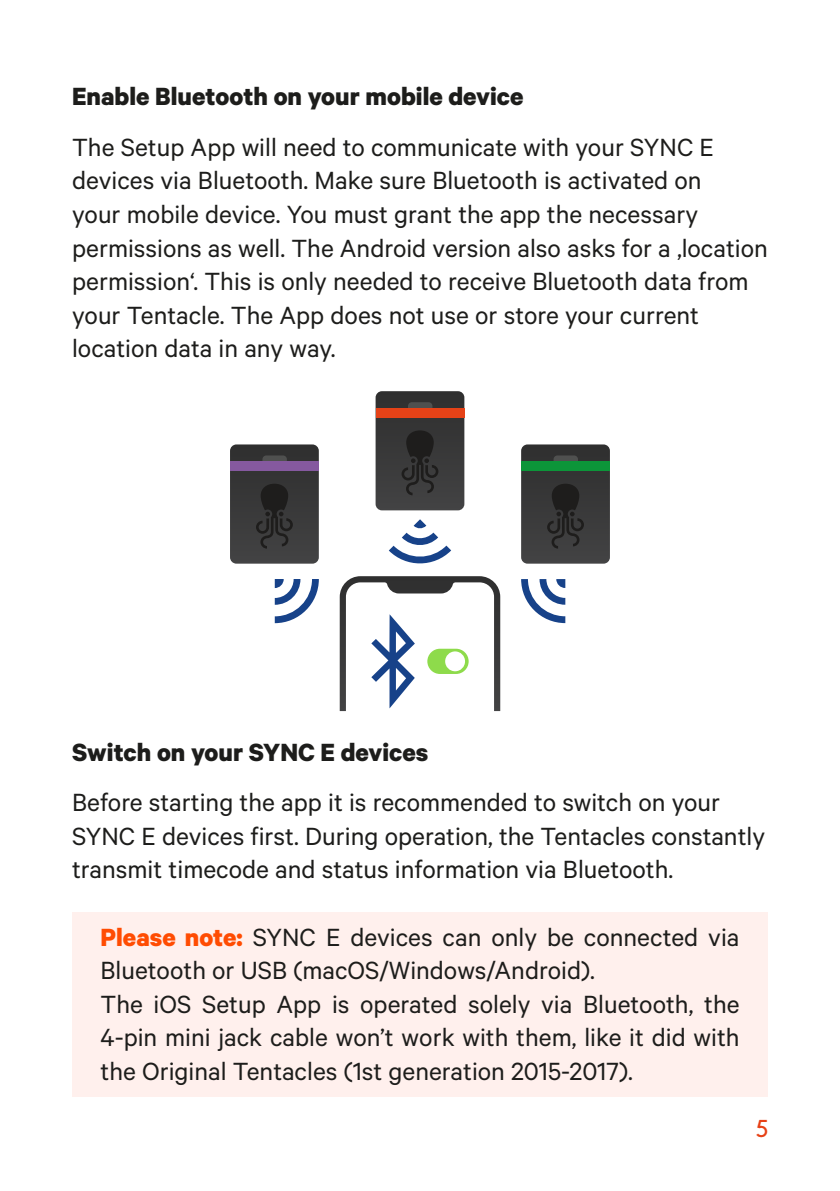
<style>
.page{position:relative;width:840px;height:1191px;background:#fff}
.page>*{position:absolute;margin:0;border:0;box-sizing:border-box;transform-origin:0 0}
.t1{font:28px/33.6px "Calibre";color:#1d1d1b}
.t2{font:700 28px "Calibre";color:#1d1d1b}
.t3{font:24px "Biko";color:#e74116}
.s1{font-weight:700;color:#ff4c02}
</style>
<div class="page">
<div style="left:72px;top:912px;width:695px;height:184px;background:#fff0ed"></div>
<svg style="left:339px;top:576px;width:161px;height:135px"></svg>
<div style="left:427px;top:648px;width:41px;height:26px;background:#8edb4b;border-radius:13px"></div>
<div style="left:445px;top:651px;width:20px;height:20px;background:#fff;border-radius:50%"></div>
<svg style="left:375px;top:391px;width:89px;height:119px;background:#3a3838"></svg>
<div style="left:375px;top:408px;width:89px;height:9px;background:#e54217"></div>
<svg style="left:401px;top:532px;width:37px;height:15px"></svg>
<svg style="left:413px;top:519px;width:13px;height:10px"></svg>
<svg style="left:388px;top:545px;width:63px;height:22px"></svg>
<svg style="left:274px;top:579px;width:45px;height:44px"></svg>
<svg style="left:230px;top:444px;width:88px;height:119px;background:#373738"></svg>
<div style="left:230px;top:461px;width:89px;height:10px;background:#85599f"></div>
<svg style="left:521px;top:444px;width:88px;height:119px;background:#383838"></svg>
<div style="left:521px;top:461px;width:88px;height:10px;background:#0c9539"></div>
<svg style="left:521px;top:579px;width:44px;height:44px"></svg>
<p class="t2" style="left:72px;top:79px;width:452px">Enable Bluetooth on your mobile device</p>
<p class="t1" style="left:72px;top:129px;width:697px">The Setup App will need to communicate with your SYNC E devices via Bluetooth. Make sure Bluetooth is activated on<br>your mobile device. You must grant the app the necessary permissions as well. The Android version also asks for a ‚location permission‘. This is only needed to receive Bluetooth data from your Tentacle. The App does not use or store your current location data in any way.</p>
<p class="t2" style="left:72px;top:735px;width:358px">Switch on your SYNC E devices</p>
<p class="t1" style="left:72px;top:784px;width:694px">Before starting the app it is recommended to switch on your<br>SYNC E devices first. During operation, the Tentacles constantly transmit timecode and status information via Bluetooth.</p>
<p class="t1" style="left:100px;top:919px;width:640px"><span class="s1">Please note:</span> SYNC E devices can only be connected via Bluetooth or USB (macOS/Windows/Android).<br>The iOS Setup App is operated solely via Bluetooth, the 4-pin mini jack cable won’t work with them, like it did with the Original Tentacles (1st generation 2015-2017).</p>
<p class="t3" style="left:755px;top:1115px;width:14px">5</p>
</div>
